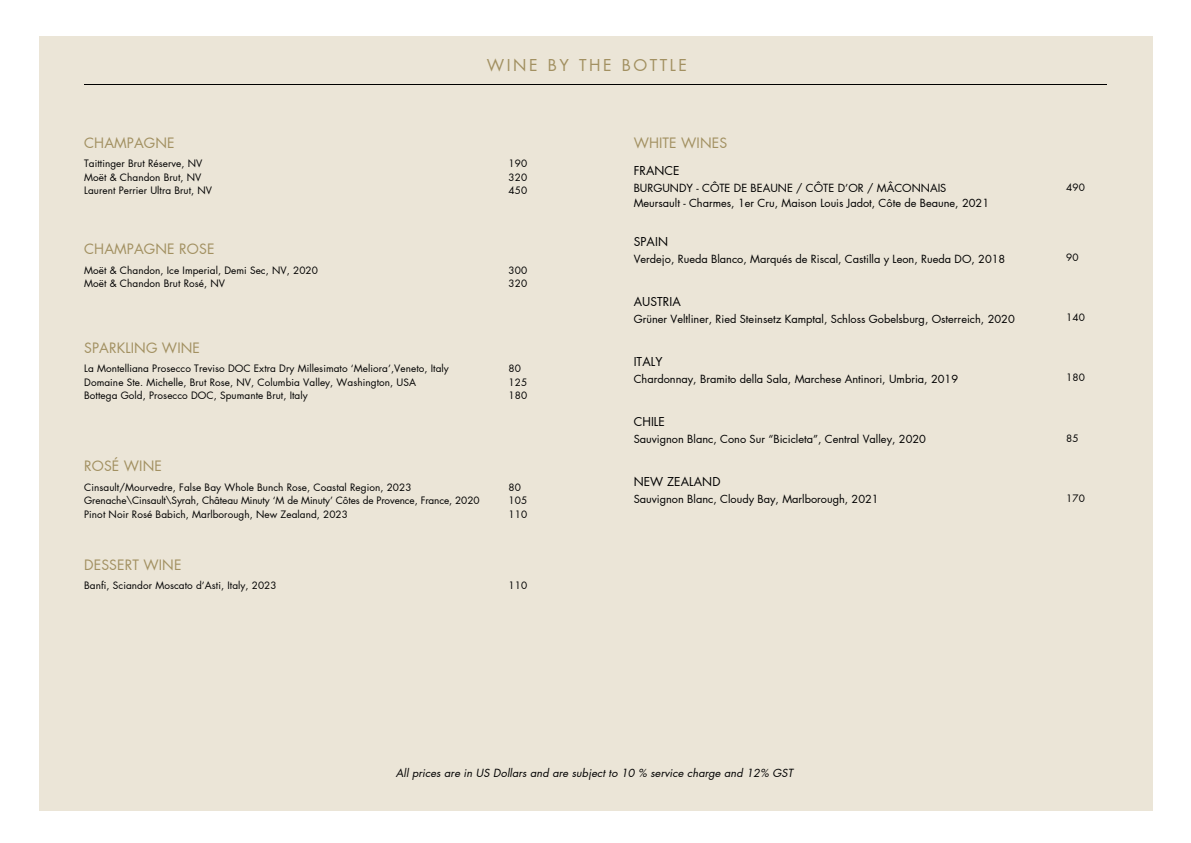
<style>
.page{position:relative;width:1191px;height:843px;background:#fff}
.page>*{position:absolute;margin:0;border:0;box-sizing:border-box;transform-origin:0 0}
.t1{font:16px "Futura LT Pro";letter-spacing:.16em;color:#a29061}
.t2{font:14px "Futura LT Pro";letter-spacing:.005em;color:#a29061}
.t3{font:12px "Futura LT Pro";letter-spacing:.005em;color:#000}
.t4{font:11px/15px "Futura LT Pro";color:#000}
.t5{font:italic 11px "Futura LT Pro";letter-spacing:.005em;color:#000}
.t6{font:10px "Futura LT Pro";letter-spacing:.005em;color:#000}
</style>
<div class="page">
<div style="left:40px;top:37px;width:1112px;height:773px;background:#ebe5d7"></div>
<hr style="left:84px;top:84px;width:1021px;height:1px;background:#000">
<h1 class="t1" style="left:487px;top:58px;width:202px">WINE BY THE BOTTLE</h1>
<p class="t2" style="left:84px;top:136px;width:92px">CHAMPAGNE</p>
<p class="t2" style="left:633px;top:136px;width:95px">WHITE WINES</p>
<p class="t6" style="left:84px;top:159px;width:120px">Taittinger Brut Réserve, NV</p>
<p class="t6" style="left:84px;top:172px;width:119px">Moët &amp; Chandon Brut, NV</p>
<h2 class="t6" style="left:84px;top:186px;width:129px">Laurent Perrier Ultra Brut, NV</h2>
<h3 class="t6" style="left:508px;top:159px;width:20px">190</h3>
<h4 class="t6" style="left:508px;top:172px;width:20px">320</h4>
<h2 class="t6" style="left:508px;top:186px;width:20px">450</h2>
<p class="t6" style="left:1066px;top:182px;width:20px">490</p>
<p class="t3" style="left:633px;top:165px;width:47px">FRANCE</p>
<h3 class="t4" style="left:633px;top:181px;width:357px">BURGUNDY - CÔTE DE BEAUNE / CÔTE D’OR / MÂCONNAIS<br>Meursault - Charmes, 1er Cru, Maison Louis Jadot, Côte de Beaune, 2021</h3>
<p class="t2" style="left:84px;top:243px;width:132px">CHAMPAGNE ROSE</p>
<h2 class="t6" style="left:84px;top:265px;width:235px">Moët &amp; Chandon, Ice Imperial, Demi Sec, NV, 2020</h2>
<p class="t6" style="left:84px;top:279px;width:142px">Moët &amp; Chandon Brut Rosé, NV</p>
<p class="t2" style="left:84px;top:341px;width:117px">SPARKLING WINE</p>
<h2 class="t6" style="left:84px;top:364px;width:366px">La Montelliana Prosecco Treviso DOC Extra Dry Millesimato ‘Meliora’,Veneto, Italy</h2>
<p class="t6" style="left:84px;top:377px;width:333px">Domaine Ste. Michelle, Brut Rose, NV, Columbia Valley, Washington, USA</p>
<p class="t6" style="left:84px;top:391px;width:225px">Bottega Gold, Prosecco DOC, Spumante Brut, Italy</p>
<p class="t2" style="left:84px;top:459px;width:79px">ROSÉ WINE</p>
<p class="t6" style="left:84px;top:482px;width:329px">Cinsault/Mourvedre, False Bay Whole Bunch Rose, Coastal Region, 2023</p>
<p class="t6" style="left:84px;top:496px;width:397px">Grenache\Cinsault\Syrah, Château Minuty ‘M de Minuty’ Côtes de Provence, France, 2020</p>
<p class="t6" style="left:84px;top:509px;width:265px">Pinot Noir Rosé Babich, Marlborough, New Zealand, 2023</p>
<p class="t2" style="left:84px;top:558px;width:99px">DESSERT WINE</p>
<p class="t6" style="left:84px;top:580px;width:194px">Banfi, Sciandor Moscato d’Asti, Italy, 2023</p>
<p class="t6" style="left:508px;top:265px;width:20px">300</p>
<p class="t6" style="left:508px;top:279px;width:20px">320</p>
<h3 class="t6" style="left:508px;top:364px;width:14px">80</h3>
<h4 class="t6" style="left:508px;top:377px;width:20px">125</h4>
<h3 class="t6" style="left:508px;top:391px;width:20px">180</h3>
<h4 class="t6" style="left:508px;top:482px;width:14px">80</h4>
<h3 class="t6" style="left:508px;top:496px;width:20px">105</h3>
<h4 class="t6" style="left:508px;top:509px;width:20px">110</h4>
<h3 class="t6" style="left:508px;top:580px;width:20px">110</h3>
<p class="t3" style="left:633px;top:236px;width:36px">SPAIN</p>
<h4 class="t4" style="left:633px;top:251px;width:373px">Verdejo, Rueda Blanco, Marqués de Riscal, Castilla y Leon, Rueda DO, 2018</h4>
<p class="t3" style="left:633px;top:296px;width:49px">AUSTRIA</p>
<p class="t6" style="left:1066px;top:253px;width:14px">90</p>
<p class="t6" style="left:1066px;top:313px;width:20px">140</p>
<h2 class="t4" style="left:633px;top:311px;width:382px">Grüner Veltliner, Ried Steinsetz Kamptal, Schloss Gobelsburg, Osterreich, 2020</h2>
<p class="t3" style="left:633px;top:356px;width:30px">ITALY</p>
<p class="t4" style="left:633px;top:371px;width:326px">Chardonnay, Bramito della Sala, Marchese Antinori, Umbria, 2019</p>
<p class="t6" style="left:1066px;top:373px;width:20px">180</p>
<p class="t3" style="left:633px;top:416px;width:33px">CHILE</p>
<p class="t4" style="left:633px;top:431px;width:294px">Sauvignon Blanc, Cono Sur “Bicicleta”, Central Valley, 2020</p>
<p class="t6" style="left:1066px;top:433px;width:14px">85</p>
<p class="t3" style="left:633px;top:476px;width:88px">NEW ZEALAND</p>
<h4 class="t4" style="left:633px;top:491px;width:246px">Sauvignon Blanc, Cloudy Bay, Marlborough, 2021</h4>
<p class="t6" style="left:1066px;top:493px;width:20px">170</p>
<h4 class="t5" style="left:395px;top:767px;width:398px">All prices are in US Dollars and are subject to 10 % service charge and 12% GST</h4>
</div>
